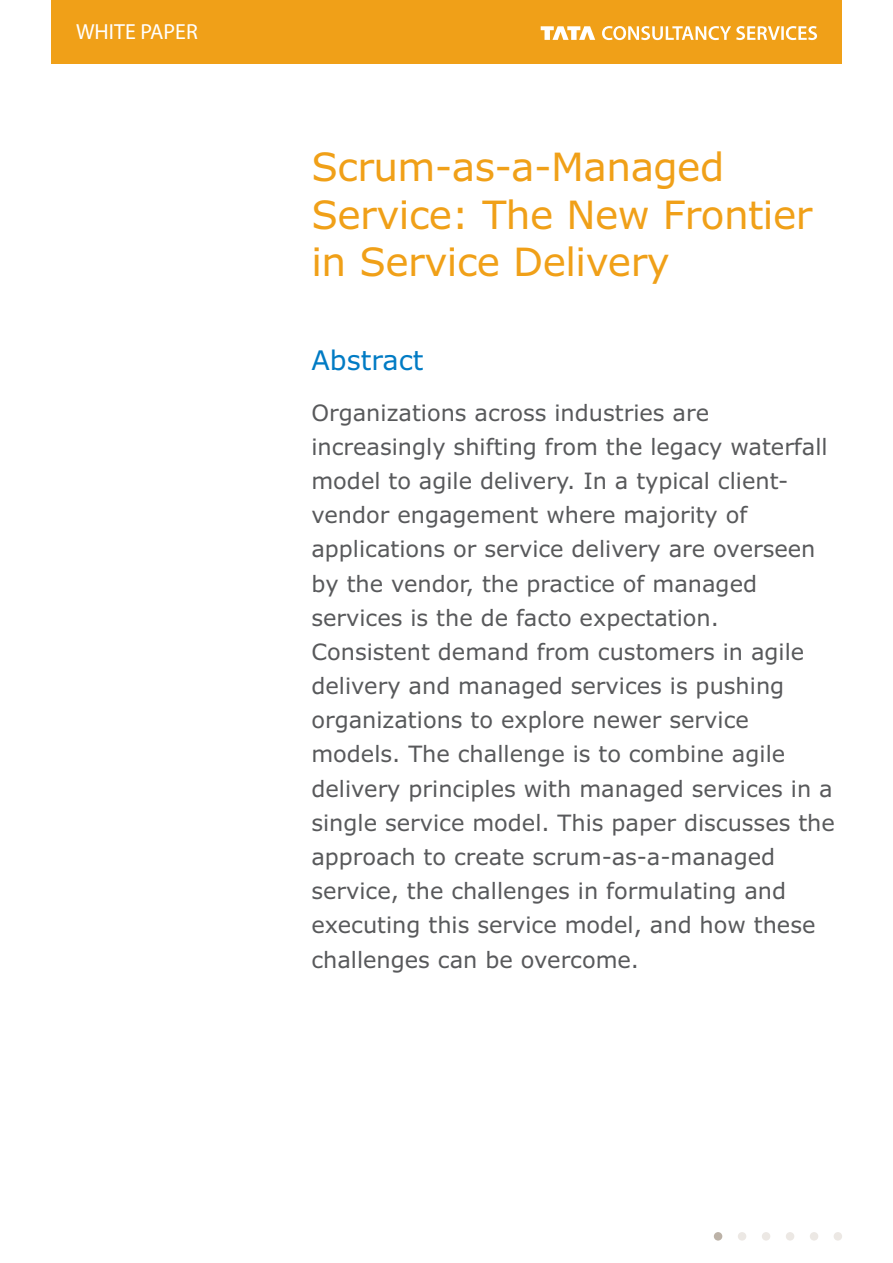
<style>
.page{position:relative;width:893px;height:1263px;background:#fff}
.page>*{position:absolute;margin:0;border:0;box-sizing:border-box;transform-origin:0 0}
.t1{font:39px/47.1px "Verdana";letter-spacing:-.015em;color:#f0a018}
.t2{font:27px "Verdana";color:#007bc4}
.t3{font:22.5px/34.2px "Verdana";color:#58595b}
.t4{font:21.9px "Myriad Pro";color:#fff}
</style>
<div class="page">
<div style="left:51px;top:0;width:791px;height:64px;background:#f0a018"></div>
<svg style="left:541px;top:26px;width:54px;height:14px"></svg>
<svg style="left:602px;top:26px;width:215px;height:14px"></svg>
<div style="left:810px;top:1232px;width:8px;height:8px;background:#ece8e4;border-radius:50%"></div>
<div style="left:786px;top:1232px;width:8px;height:8px;background:#ece8e4;border-radius:50%"></div>
<div style="left:762px;top:1232px;width:8px;height:8px;background:#ece8e4;border-radius:50%"></div>
<div style="left:738px;top:1232px;width:8px;height:8px;background:#ece8e4;border-radius:50%"></div>
<div style="left:714px;top:1232px;width:8px;height:8px;background:#bcb2a7;border-radius:50%"></div>
<div style="left:834px;top:1232px;width:8px;height:8px;background:#ece8e4;border-radius:50%"></div>
<p class="t4" style="left:76px;top:23px;width:123px">WHITE PAPER</p>
<h1 class="t1" style="left:311px;top:147px;width:503px">Scrum-as-a-Managed<br>Service: The New Frontier in Service Delivery</h1>
<p class="t2" style="left:311px;top:349px;width:113px">Abstract</p>
<p class="t3" style="left:311px;top:397px;width:525px">Organizations across industries are increasingly shifting from the legacy waterfall model to agile delivery. In a typical client&shy;vendor engagement where majority of applications or service delivery are overseen by the vendor, the practice of managed services is the de facto expectation.<br>Consistent demand from customers in agile delivery and managed services is pushing organizations to explore newer service models. The challenge is to combine agile delivery principles with managed services in a single service model. This paper discusses the approach to create scrum-as-a-managed service, the challenges in formulating and executing this service model, and how these challenges can be overcome.</p>
</div>
